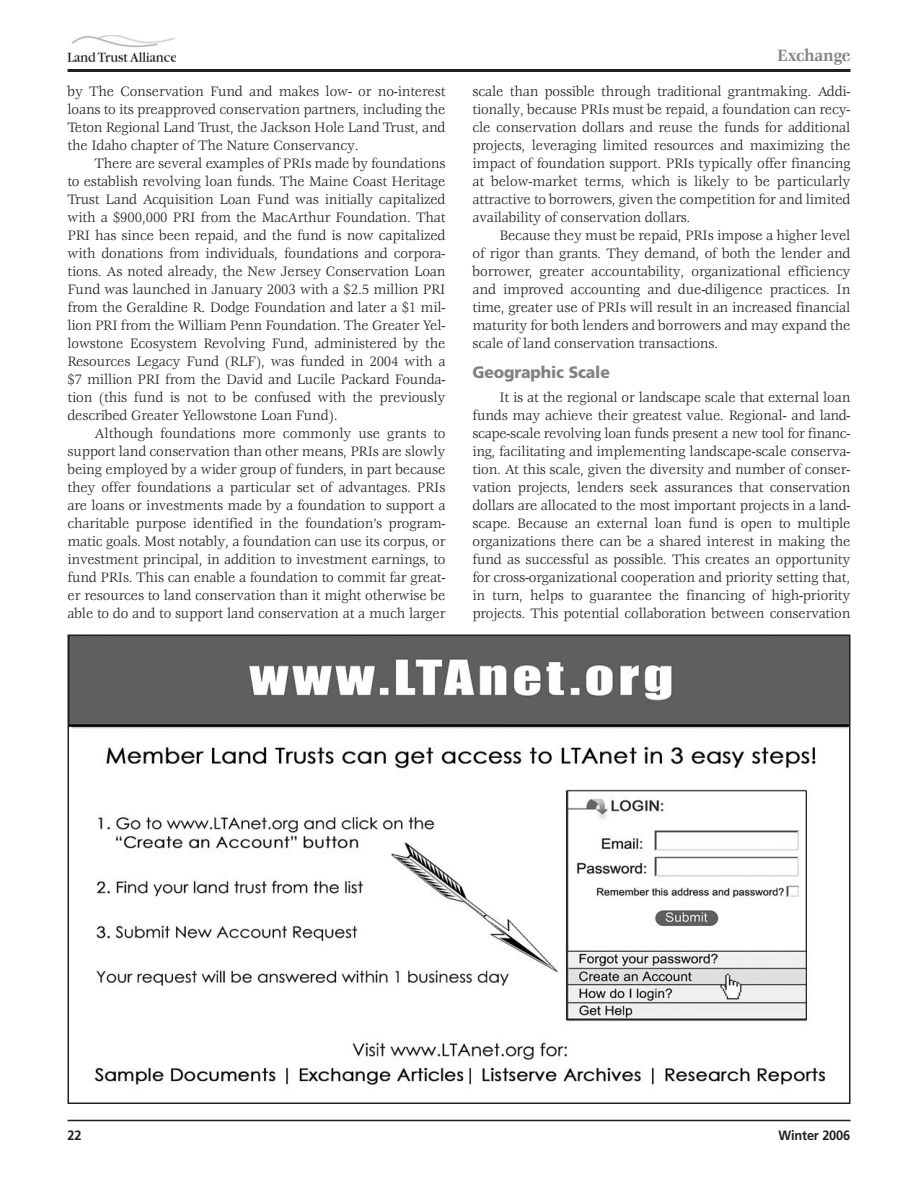
<style>
.page{position:relative;width:918px;height:1188px;background:#fff}
.page>*{position:absolute;margin:0;border:0;box-sizing:border-box;transform-origin:0 0}
.t1{font:700 18px "Veljovic";letter-spacing:-.015em;color:#808285;scale:.9 1}
.t2{font:900 16.5px "Frutiger";letter-spacing:-.01em;color:#808285;scale:.95 1}
.t3{font:15px/18px "Veljovic";letter-spacing:-.01em;color:#231f20;text-align:justify;scale:.95 1}
.t4{font:700 13.5px "Frutiger";letter-spacing:-.015em;color:#231f20;scale:.95 1}
</style>
<div class="page">
<img style="left:68px;top:35px;width:108px;height:28px">
<hr style="left:68px;top:69px;width:782px;height:3px;background:#231f20">
<hr style="left:68px;top:1120px;width:782px;height:1px;background:#231f20">
<img style="left:71px;top:637px;width:776px;height:448px">
<div style="left:68px;top:634px;width:782px;height:470px;border:2px solid #231f20"></div>
<p class="t3" style="left:68px;top:83px;width:399px">by The Conservation Fund and makes low- or no-interest loans to its preapproved conservation partners, including the Teton Regional Land Trust, the Jackson Hole Land Trust, and the Idaho chapter of The Nature Conservancy.</p>
<p class="t3" style="left:68px;top:155px;width:399px;text-indent:27px">There are several examples of PRIs made by foundations to establish revolving loan funds. The Maine Coast Heritage Trust Land Acquisition Loan Fund was initially capitalized with a $900,000 PRI from the MacArthur Foundation. That PRI has since been repaid, and the fund is now capitalized with donations from individuals, foundations and corpora&shy;tions. As noted already, the New Jersey Conservation Loan Fund was launched in January 2003 with a $2.5 million PRI from the Geraldine R. Dodge Foundation and later a $1 mil&shy;lion PRI from the William Penn Foundation. The Greater Yel&shy;lowstone Ecosystem Revolving Fund, administered by the Resources Legacy Fund (RLF), was funded in 2004 with a $7 million PRI from the David and Lucile Packard Founda&shy;tion (this fund is not to be confused with the previously described Greater Yellowstone Loan Fund).</p>
<p class="t3" style="left:68px;top:425px;width:399px;text-indent:27px">Although foundations more commonly use grants to support land conservation than other means, PRIs are slowly being employed by a wider group of funders, in part because they offer foundations a particular set of advantages. PRIs are loans or investments made by a foundation to support a charitable purpose identified in the foundation’s program&shy;matic goals. Most notably, a foundation can use its corpus, or investment principal, in addition to investment earnings, to fund PRIs. This can enable a foundation to commit far great&shy;er resources to land conservation than it might otherwise be able to do and to support land conservation at a much larger</p>
<p class="t1" style="left:777px;top:48px;width:83px">Exchange</p>
<p class="t3" style="left:472px;top:83px;width:399px">scale than possible through traditional grantmaking. Addi&shy;tionally, because PRIs must be repaid, a foundation can recy&shy;cle conservation dollars and reuse the funds for additional projects, leveraging limited resources and maximizing the impact of foundation support. PRIs typically offer financing at below-market terms, which is likely to be particularly attractive to borrowers, given the competition for and limited availability of conservation dollars.</p>
<p class="t3" style="left:472px;top:227px;width:399px;text-indent:27px">Because they must be repaid, PRIs impose a higher level of rigor than grants. They demand, of both the lender and borrower, greater accountability, organizational efficiency and improved accounting and due-diligence practices. In time, greater use of PRIs will result in an increased financial maturity for both lenders and borrowers and may expand the scale of land conservation transactions.</p>
<p class="t2" style="left:472px;top:366px;width:146px">Geographic Scale</p>
<p class="t3" style="left:473px;top:389px;width:399px;text-indent:27px">It is at the regional or landscape scale that external loan funds may achieve their greatest value. Regional- and land&shy;scape-scale revolving loan funds present a new tool for financ&shy;ing, facilitating and implementing landscape-scale conserva&shy;tion. At this scale, given the diversity and number of conser&shy;vation projects, lenders seek assurances that conservation dollars are allocated to the most important projects in a land&shy;scape. Because an external loan fund is open to multiple organizations there can be a shared interest in making the fund as successful as possible. This creates an opportunity for cross-organizational cooperation and priority setting that, in turn, helps to guarantee the financing of high-priority projects. This potential collaboration between conservation</p>
<p class="t4" style="left:68px;top:1130px;width:16px">22</p>
<p class="t4" style="left:779px;top:1130px;width:77px">Winter 2006</p>
</div>
